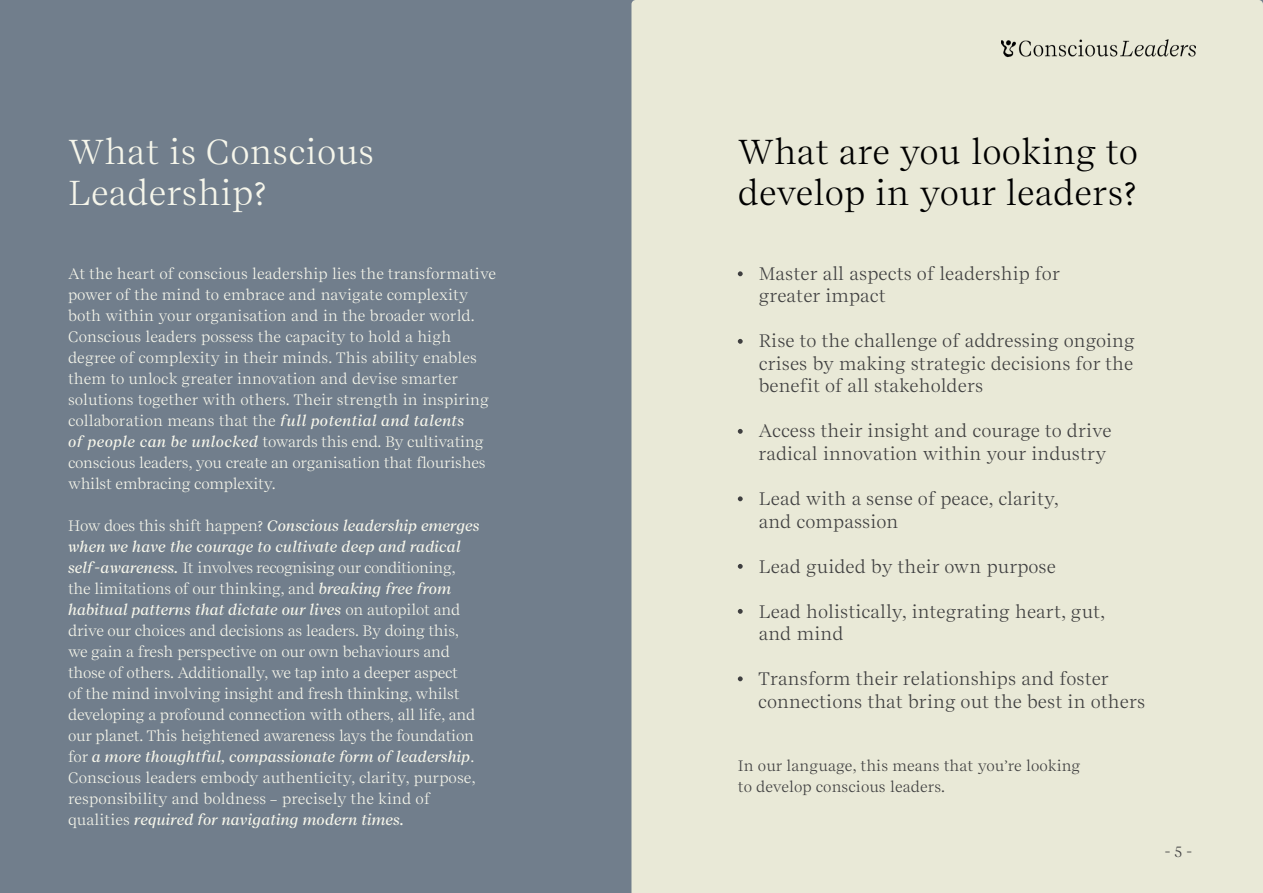
<style>
.page{position:relative;width:1263px;height:893px;background:#717e8c}
.page>*{position:absolute;margin:0;border:0;box-sizing:border-box;transform-origin:0 0}
.t1{font:34.5px/41.4px "Spezia Serif B Trial";color:#000}
.t2{font:34.5px/41.4px "Spezia Serif B Trial";color:#f6f6eb}
.t3{font:18px/22.5px "Spezia Serif B Trial";color:#3f3f40}
.t4{font:15px/21px "Spezia Serif B Trial";color:#f6f6eb}
.t5{font:15px/21px "Spezia Serif B Trial";letter-spacing:-.02em;color:#f6f6eb}
.t6{font:15px/21px "Spezia Serif Trial Medium Italic B";color:#f6f6eb}
.t7{font:15px/21px "Spezia Serif B Trial";color:#3f3f40}
.s1{font-family:"Minion Pro"}
.s2{font-family:"Spezia Serif Trial Medium Italic B"}
.s3{font-family:"Spezia Serif B Trial"}
</style>
<div class="page">
<div style="left:631px;top:0;width:632px;height:893px;background:#e9e9d7"></div>
<svg style="left:738px;top:271px;width:5px;height:5px"></svg>
<svg style="left:738px;top:339px;width:5px;height:5px"></svg>
<svg style="left:738px;top:429px;width:5px;height:5px"></svg>
<svg style="left:738px;top:496px;width:5px;height:5px"></svg>
<svg style="left:738px;top:564px;width:5px;height:5px"></svg>
<svg style="left:738px;top:609px;width:5px;height:5px"></svg>
<svg style="left:738px;top:676px;width:5px;height:5px"></svg>
<img style="left:1001px;top:38px;width:194px;height:22px">
<h1 class="t2" style="left:68px;top:134px;width:308px">What is Conscious<br>Leadership<span class="s1">?</span></h1>
<p class="t4" style="left:68px;top:264px;width:430px">At the heart of conscious leadership lies the transformative power of the mind to embrace and navigate complexity both within your organisation and in the broader world.<br>Conscious leaders possess the capacity to hold a high degree of complexity in their minds. This ability enables them to unlock greater innovation and devise smarter solutions together with others. Their strength in inspiring collaboration means that the <span class="s2">full potential and talents<br>of people can be unlocked</span> towards this end. By cultivating conscious leaders, you create an organisation that flourishes whilst embracing complexity.</p>
<p class="t6" style="left:68px;top:516px;width:413px"><span class="s3">How does this shift happen</span><span class="s1">?</span> Conscious leadership emerges when we have the courage to cultivate deep and radical</p>
<p class="t5" style="left:68px;top:558px;width:389px"><span class="s2">self-awareness.</span> It involves recognising our conditioning, the limitations of our thinking, and <span class="s2">breaking free from</span></p>
<p class="t6" style="left:68px;top:600px;width:394px">habitual patterns that dictate our lives <span class="s3">on autopilot and</span></p>
<p class="t5" style="left:68px;top:621px;width:409px">drive our choices and decisions as leaders. By doing this, we gain a fresh perspective on our own behaviours and those of others. Additionally, we tap into a deeper aspect of the mind involving insight and fresh thinking, whilst developing a profound connection with others, all life, and our planet. This heightened awareness lays the foundation</p>
<p class="t6" style="left:68px;top:747px;width:408px"><span class="s3">for</span> a more thoughtful, compassionate form of leadership<span class="s3">.</span></p>
<p class="t4" style="left:68px;top:768px;width:409px">Conscious leaders embody authenticity, clarity, purpose, responsibility and boldness <span class="s1">–</span> precisely the kind of</p>
<p class="t6" style="left:68px;top:810px;width:337px"><span class="s3">qualities</span> required for navigating modern times.</p>
<h1 class="t1" style="left:738px;top:134px;width:402px">What are you looking to develop in your leaders<span class="s1">?</span></h1>
<p class="t3" style="left:759px;top:264px;width:303px">Master all aspects of leadership for greater impact</p>
<p class="t3" style="left:759px;top:331px;width:378px;text-align:justify">Rise to the challenge of addressing ongoing crises by making strategic decisions for the benefit of all stakeholders</p>
<p class="t3" style="left:758px;top:421px;width:355px">Access their insight and courage to drive radical innovation within your industry</p>
<p class="t3" style="left:759px;top:489px;width:302px">Lead with a sense of peace, clarity, and compassion</p>
<p class="t3" style="left:759px;top:556px;width:299px">Lead guided by their own purpose</p>
<p class="t3" style="left:759px;top:601px;width:348px">Lead holistically, integrating heart, gut, and mind</p>
<p class="t3" style="left:758px;top:669px;width:389px">Transform their relationships and foster connections that bring out the best in others</p>
<p class="t7" style="left:738px;top:756px;width:344px">In our language, this means that you<span class="s1">’</span>re looking to develop conscious leaders.</p>
<p class="t7" style="left:1164px;top:842px;width:29px">- 5 -</p>
</div>
